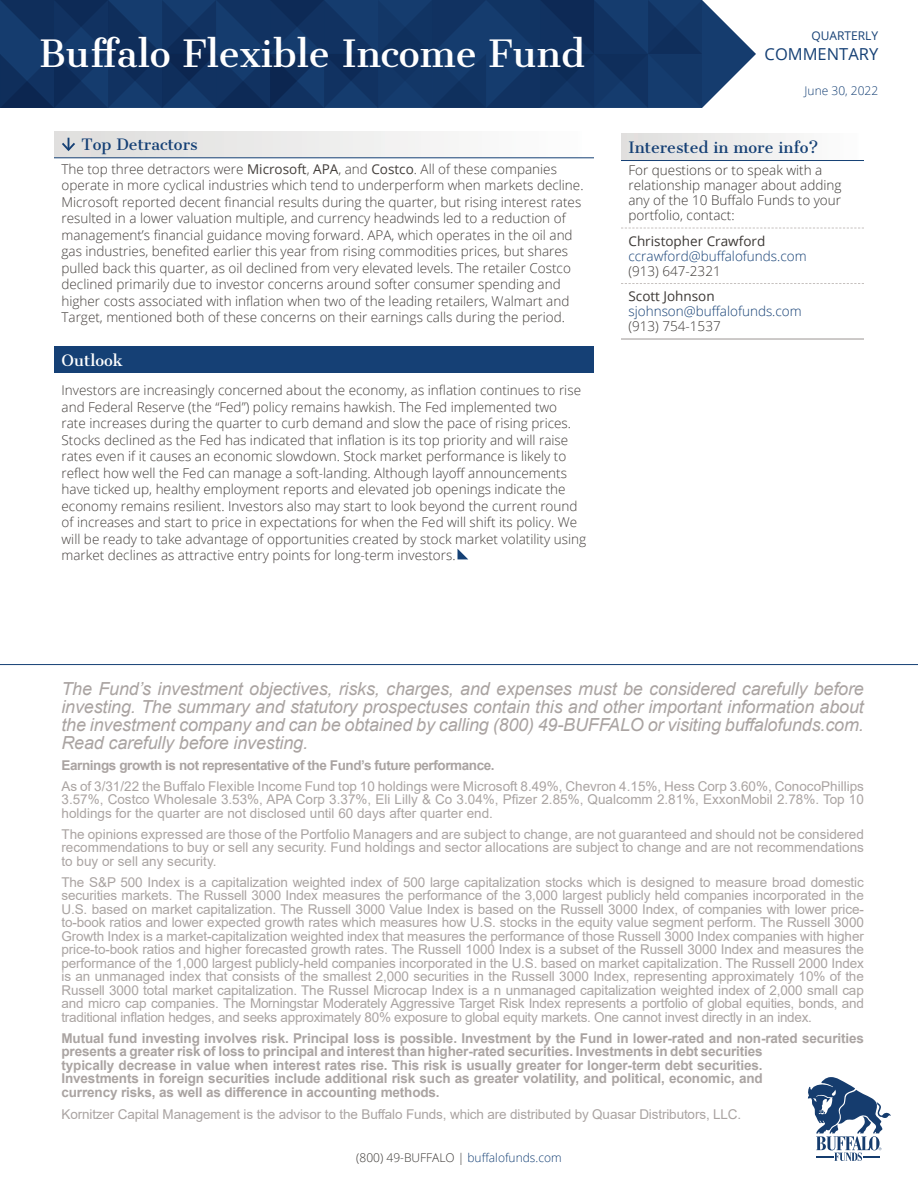
<style>
.page{position:relative;width:918px;height:1188px;background:#fff}
.page>*{position:absolute;margin:0;border:0;box-sizing:border-box;transform-origin:0 0}
.t1{font:36px "Cantata One";color:#fff}
.t2{font:italic 18px/18px "Arial";letter-spacing:-.01em;color:#aaa4a2;text-align:justify}
.t3{font:16.5px "Open Sans";color:#154075}
.t4{font:15px "Cantata One";color:#154075}
.t5{font:15px "Cantata One";color:#fff}
.t6{font:13.5px/13.5px "Arial";letter-spacing:-.01em;color:#aaa4a2;text-align:justify}
.t7{font:300 13.5px/16.5px "Open Sans";color:#433e3b}
.t8{font:700 13.5px/13.5px "Arial";letter-spacing:-.01em;color:#aaa4a2}
.t9{font:300 13.5px/15px "Open Sans";color:#3c3835}
.t10{font:700 13.5px "Arial";letter-spacing:-.03em;color:#aaa4a2}
.t11{font:300 13.5px "Open Sans";color:#154075}
.t12{font:13.5px "Open Sans";color:#3c3835}
.t13{font:300 12px "Open Sans";color:#3c3835}
.t14{font:300 12px "Open Sans";color:#154075}
.t15{font:12px "Open Sans";color:#154075}
.s1{font-weight:400}
.s2{color:#154075}
</style>
<div class="page">
<svg style="left:0;top:0;width:756px;height:108px;background:#1a3b69"></svg>
<svg style="left:807px;top:1077px;width:84px;height:84px"></svg>
<hr style="left:0;top:664px;width:918px;height:1px;background:#154075">
<div style="left:621px;top:134px;width:243px;height:26px;background:linear-gradient(to right,#dedddc,#fefefe)"></div>
<hr style="left:621px;top:160px;width:243px;height:1px;background:#154075">
<svg style="left:621px;top:228px;width:243px;height:1px"></svg>
<svg style="left:621px;top:283px;width:243px;height:1px"></svg>
<hr style="left:621px;top:339px;width:243px;height:1px;background:#9c9694">
<div style="left:54px;top:346px;width:540px;height:28px;background:#154075"></div>
<svg style="left:458px;top:549px;width:10px;height:10px"></svg>
<div style="left:54px;top:131px;width:540px;height:27px;background:linear-gradient(to right,#dedddc,#fefefe)"></div>
<hr style="left:54px;top:157px;width:540px;height:1px;background:#154075">
<svg style="left:60px;top:138px;width:17px;height:15px"></svg>
<h1 class="t1" style="left:39px;top:31px;width:547px">Buffalo Flexible Income Fund</h1>
<p class="t15" style="left:812px;top:28px;width:68px">QUARTERLY</p>
<p class="t3" style="left:765px;top:43px;width:115px">COMMENTARY</p>
<p class="t14" style="left:805px;top:82px;width:75px">June 30, 2022</p>
<p class="t4" style="left:81px;top:135px;width:118px">Top Detractors</p>
<p class="t7" style="left:61px;top:160px;width:524px">The top three detractors were <span class="s1">Microsoft</span>, <span class="s1">APA</span>, and <span class="s1">Costco</span>. All of these companies operate in more cyclical industries which tend to underperform when markets decline.<br>Microsoft reported decent financial results during the quarter, but rising interest rates resulted in a lower valuation multiple, and currency headwinds led to a reduction of management’s financial guidance moving forward. APA, which operates in the oil and gas industries, benefited earlier this year from rising commodities prices, but shares pulled back this quarter, as oil declined from very elevated levels. The retailer Costco declined primarily due to investor concerns around softer consumer spending and higher costs associated with inflation when two of the leading retailers, Walmart and Target, mentioned both of these concerns on their earnings calls during the period.</p>
<p class="t5" style="left:62px;top:351px;width:63px">Outlook</p>
<p class="t7" style="left:62px;top:382px;width:526px">Investors are increasingly concerned about the economy, as inflation continues to rise and Federal Reserve (the “Fed”) policy remains hawkish. The Fed implemented two<br>rate increases during the quarter to curb demand and slow the pace of rising prices.<br>Stocks declined as the Fed has indicated that inflation is its top priority and will raise rates even if it causes an economic slowdown. Stock market performance is likely to reflect how well the Fed can manage a soft-landing. Although layoff announcements have ticked up, healthy employment reports and elevated job openings indicate the economy remains resilient. Investors also may start to look beyond the current round of increases and start to price in expectations for when the Fed will shift its policy. We will be ready to take advantage of opportunities created by stock market volatility using market declines as attractive entry points for long-term investors.</p>
<p class="t4" style="left:628px;top:138px;width:191px">Interested in more info?</p>
<p class="t9" style="left:628px;top:162px;width:214px">For questions or to speak with a relationship manager about adding any of the 10 Buffalo Funds to your portfolio, contact:</p>
<p class="t12" style="left:628px;top:231px;width:138px">Christopher Crawford</p>
<p class="t11" style="left:628px;top:246px;width:180px">ccrawford@buffalofunds.com</p>
<p class="t9" style="left:628px;top:263px;width:94px">(913) 647-2321</p>
<p class="t12" style="left:628px;top:287px;width:88px">Scott Johnson</p>
<p class="t11" style="left:628px;top:302px;width:175px">sjohnson@buffalofunds.com</p>
<p class="t9" style="left:628px;top:318px;width:94px">(913) 754-1537</p>
<p class="t2" style="left:62px;top:679px;width:804px">The Fund’s investment objectives, risks, charges, and expenses must be considered carefully before investing. The summary and statutory prospectuses contain this and other important information about the investment company and can be obtained by calling (800) 49-BUFFALO or visiting buffalofunds.com.<br>Read carefully before investing.</p>
<p class="t10" style="left:62px;top:755px;width:435px">Earnings growth is not representative of the Fund’s future performance.</p>
<p class="t6" style="left:62px;top:779px;width:804px">As of 3/31/22 the Buffalo Flexible Income Fund top 10 holdings were Microsoft 8.49%, Chevron 4.15%, Hess Corp 3.60%, ConocoPhillips 3.57%, Costco Wholesale 3.53%, APA Corp 3.37%, Eli Lilly &amp; Co 3.04%, Pfizer 2.85%, Qualcomm 2.81%, ExxonMobil 2.78%. Top 10 holdings for the quarter are not disclosed until 60 days after quarter end.</p>
<p class="t6" style="left:62px;top:827px;width:804px">The opinions expressed are those of the Portfolio Managers and are subject to change, are not guaranteed and should not be considered recommendations to buy or sell any security. Fund holdings and sector allocations are subject to change and are not recommendations to buy or sell any security.</p>
<p class="t6" style="left:62px;top:875px;width:804px">The S&amp;P 500 Index is a capitalization weighted index of 500 large capitalization stocks which is designed to measure broad domestic securities markets. The Russell 3000 Index measures the performance of the 3,000 largest publicly held companies incorporated in the U.S. based on market capitalization. The Russell 3000 Value Index is based on the Russell 3000 Index, of companies with lower price&shy;to-book ratios and lower expected growth rates which measures how U.S. stocks in the equity value segment perform. The Russell 3000<br>Growth Index is a market-capitalization weighted index that measures the performance of those Russell 3000 Index companies with higher price-to-book ratios and higher forecasted growth rates. The Russell 1000 Index is a subset of the Russell 3000 Index and measures the performance of the 1,000 largest publicly-held companies incorporated in the U.S. based on market capitalization. The Russell 2000 Index is an unmanaged index that consists of the smallest 2,000 securities in the Russell 3000 Index, representing approximately 10% of the Russell 3000 total market capitalization. The Russel Microcap Index is a n unmanaged capitalization weighted index of 2,000 small cap and micro cap companies. The Morningstar Moderately Aggressive Target Risk Index represents a portfolio of global equities, bonds, and traditional inflation hedges, and seeks approximately 80% exposure to global equity markets. One cannot invest directly in an index.</p>
<p class="t8" style="left:62px;top:1031px;width:804px">Mutual fund investing involves risk. Principal loss is possible. Investment by the Fund in lower-rated and non-rated securities presents a greater risk of loss to principal and interest than higher-rated securities. Investments in debt securities<br>typically decrease in value when interest rates rise. This risk is usually greater for longer-term debt securities.<br>Investments in foreign securities include additional risk such as greater volatility, and political, economic, and<br>currency risks, as well as difference in accounting methods.</p>
<p class="t6" style="left:62px;top:1107px;width:681px">Kornitzer Capital Management is the advisor to the Buffalo Funds, which are distributed by Quasar Distributors, LLC.</p>
<p class="t13" style="left:356px;top:1149px;width:207px">(800) 49-BUFFALO | <span class="s2">buffalofunds.com</span></p>
</div>
